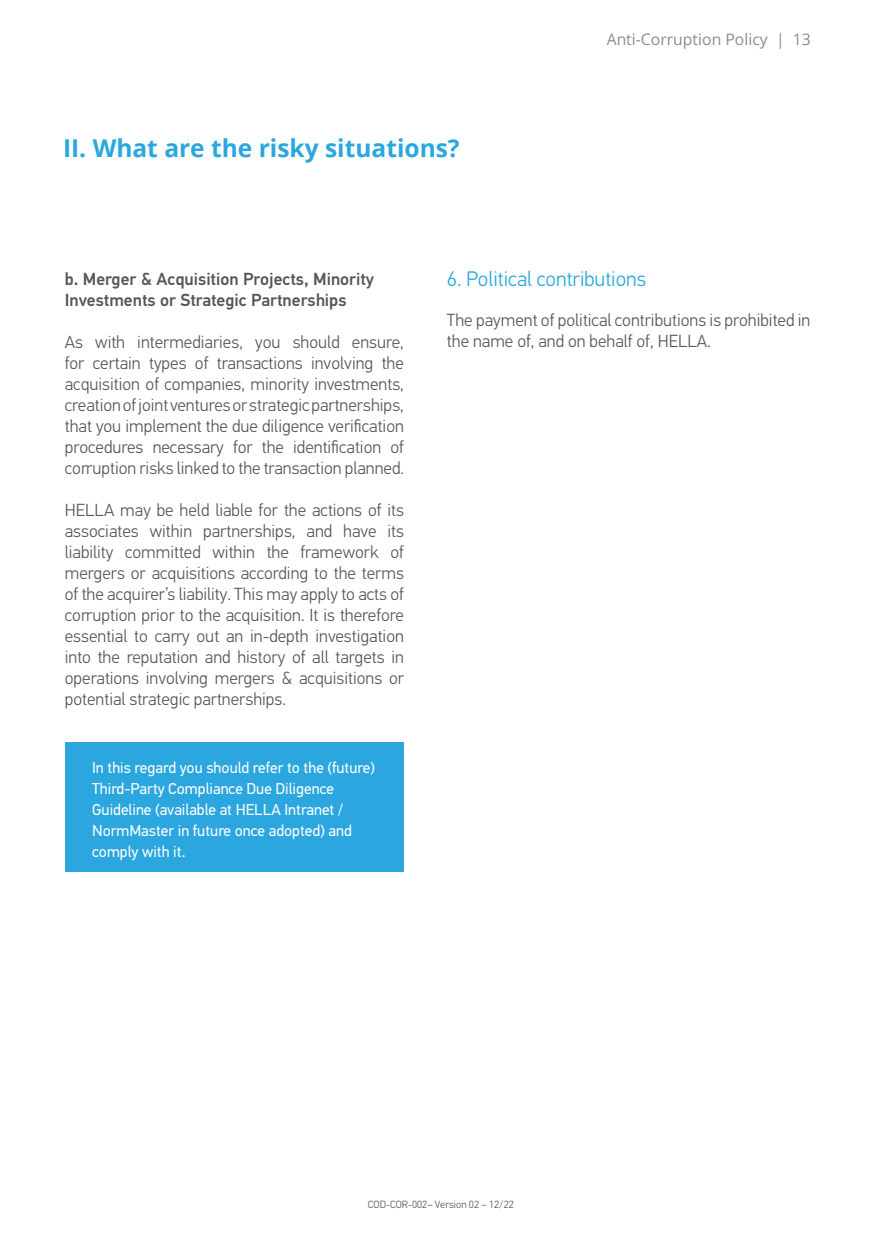
<style>
.page{position:relative;width:874px;height:1241px;background:#fff}
.page>*{position:absolute;margin:0;border:0;box-sizing:border-box;transform-origin:0 0}
.t1{font:700 24.5px "Open Sans";color:#29a7df}
.t2{font:300 21px "Hella DIN Universal";color:#29a7df}
.t3{font:300 17.5px/21px "Hella DIN Universal";color:#575757;text-align:justify}
.t4{font:500 17.5px/21px "Hella DIN Universal";color:#575757}
.t5{font:15.75px/21px "Hella DIN Universal";color:#fff}
.t6{font:15.75px "Open Sans";color:#8c8c8c}
.t7{font:300 10.5px "Hella DIN Universal";color:#575757}
</style>
<div class="page">
<div style="left:65px;top:742px;width:339px;height:129px;background:#2ba6df"></div>
<h1 class="t1" style="left:63px;top:130px;width:398px">II. What are the risky situations?</h1>
<p class="t6" style="left:606px;top:28px;width:206px">Anti-Corruption Policy | 13</p>
<p class="t4" style="left:65px;top:269px;width:311px">b. Merger &amp; Acquisition Projects, Minority<br>Investments or Strategic Partnerships</p>
<p class="t3" style="left:65px;top:332px;width:340px">As with intermediaries, you should ensure, for certain types of transactions involving the acquisition of companies, minority investments, creation of joint ventures or strategic partnerships, that you implement the due diligence verification procedures necessary for the identification of corruption risks linked to the transaction planned.</p>
<p class="t3" style="left:65px;top:500px;width:340px">HELLA may be held liable for the actions of its associates within partnerships, and have its liability committed within the framework of mergers or acquisitions according to the terms of the acquirer’s liability. This may apply to acts of corruption prior to the acquisition. It is therefore essential to carry out an in-depth investigation into the reputation and history of all targets in operations involving mergers &amp; acquisitions or potential strategic partnerships.</p>
<p class="t5" style="left:92px;top:757px;width:284px">In this regard you should refer to the (future)<br>Third-Party Compliance Due Diligence Guideline (available at HELLA Intranet / NormMaster in future once adopted) and comply with it.</p>
<p class="t2" style="left:446px;top:266px;width:201px">6. Political contributions</p>
<p class="t3" style="left:446px;top:310px;width:365px">The payment of political contributions is prohibited in the name of, and on behalf of, HELLA.</p>
<p class="t7" style="left:368px;top:1197px;width:147px">COD-COR-002– Version 02 – 12/22</p>
</div>
